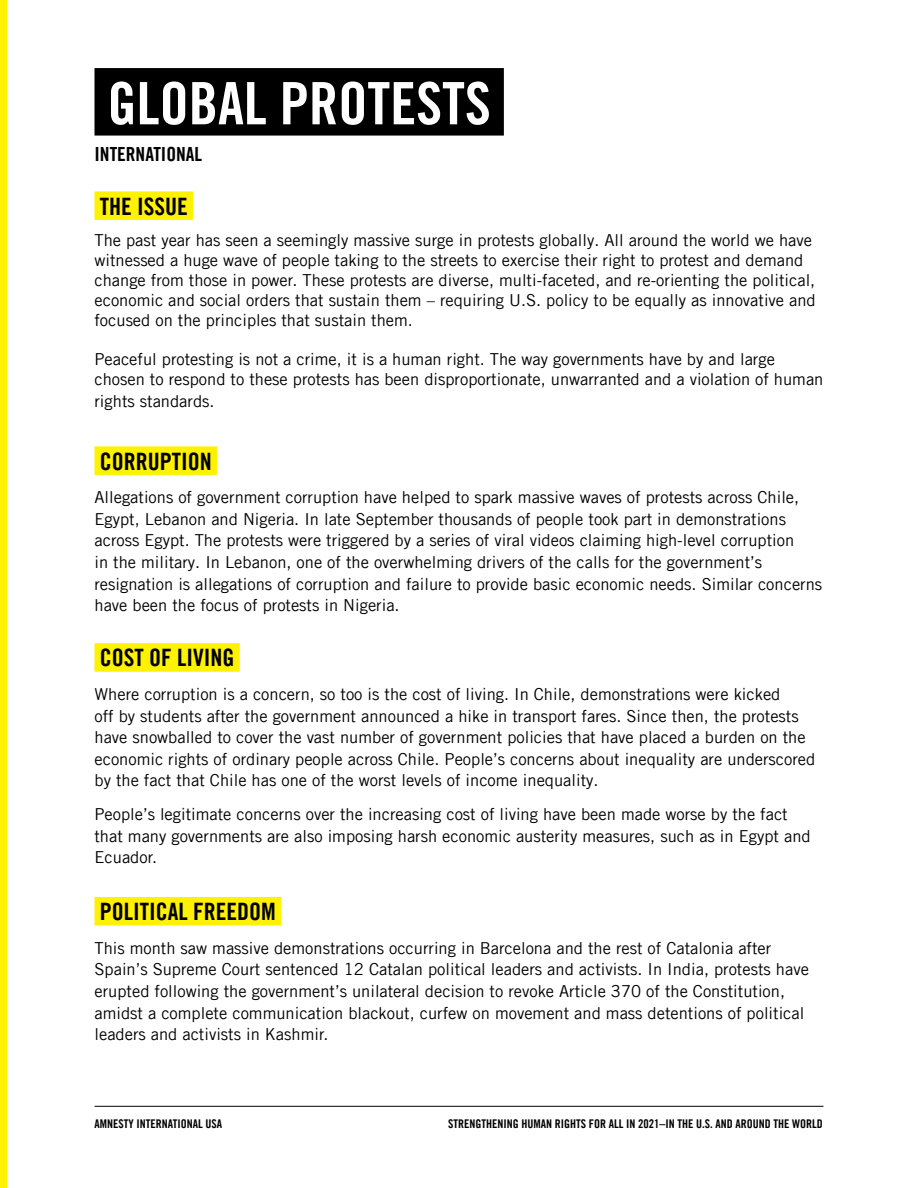
<style>
.page{position:relative;width:918px;height:1188px;background:#fff}
.page>*{position:absolute;margin:0;border:0;box-sizing:border-box;transform-origin:0 0}
.t1{font:58.5px "Amnesty Trade Gothic Bd Cn 20";color:#fff}
.t2{font:24px "Amnesty Trade Gothic Bd Cn 20";color:#000}
.t3{font:19.5px "Amnesty Trade Gothic Bd Cn 20";color:#000}
.t4{font:16.5px/21.6px "Amnesty Trade Gothic";color:#000}
.t5{font:12px "Amnesty Trade Gothic Bd Cn 20";color:#000}
</style>
<div class="page">
<div style="left:0;top:0;width:8px;height:1188px;background:#fff200"></div>
<hr style="left:94px;top:1106px;width:730px;height:1px;background:#000">
<div style="left:94px;top:191px;width:99px;height:29px;background:#fff200"></div>
<div style="left:94px;top:446px;width:123px;height:29px;background:#fff200"></div>
<div style="left:94px;top:643px;width:146px;height:29px;background:#fff200"></div>
<div style="left:94px;top:897px;width:187px;height:29px;background:#fff200"></div>
<div style="left:94px;top:68px;width:410px;height:68px;background:#000"></div>
<h1 class="t1" style="left:107px;top:68px;width:385px">GLOBAL PROTESTS</h1>
<p class="t3" style="left:94px;top:143px;width:109px">INTERNATIONAL</p>
<h2 class="t2" style="left:100px;top:192px;width:89px">THE ISSUE</h2>
<p class="t4" style="left:94px;top:230px;width:723px;line-height:19.8px">The past year has seen a seemingly massive surge in protests globally. All around the world we have witnessed a huge wave of people taking to the streets to exercise their right to protest and demand change from those in power. These protests are diverse, multi-faceted, and re-orienting the political, economic and social orders that sustain them – requiring U.S. policy to be equally as innovative and focused on the principles that sustain them.</p>
<p class="t4" style="left:94px;top:349px;width:731px;line-height:19.8px">Peaceful protesting is not a crime, it is a human right. The way governments have by and large chosen to respond to these protests has been disproportionate, unwarranted and a violation of human</p>
<p class="t4" style="left:94px;top:390px;width:122px">rights standards.</p>
<h2 class="t2" style="left:100px;top:447px;width:114px">CORRUPTION</h2>
<p class="t4" style="left:94px;top:486px;width:729px">Allegations of government corruption have helped to spark massive waves of protests across Chile, Egypt, Lebanon and Nigeria. In late September thousands of people took part in demonstrations across Egypt. The protests were triggered by a series of viral videos claiming high-level corruption<br>in the military. In Lebanon, one of the overwhelming drivers of the calls for the government’s resignation is allegations of corruption and failure to provide basic economic needs. Similar concerns have been the focus of protests in Nigeria.</p>
<h2 class="t2" style="left:100px;top:643px;width:136px">COST OF LIVING</h2>
<p class="t4" style="left:94px;top:683px;width:722px">Where corruption is a concern, so too is the cost of living. In Chile, demonstrations were kicked<br>off by students after the government announced a hike in transport fares. Since then, the protests have snowballed to cover the vast number of government policies that have placed a burden on the economic rights of ordinary people across Chile. People’s concerns about inequality are underscored by the fact that Chile has one of the worst levels of income inequality.</p>
<p class="t4" style="left:94px;top:803px;width:718px">People’s legitimate concerns over the increasing cost of living have been made worse by the fact that many governments are also imposing harsh economic austerity measures, such as in Egypt and<br>Ecuador.</p>
<h2 class="t2" style="left:100px;top:897px;width:177px">POLITICAL FREEDOM</h2>
<p class="t4" style="left:94px;top:937px;width:716px">This month saw massive demonstrations occurring in Barcelona and the rest of Catalonia after Spain’s Supreme Court sentenced 12 Catalan political leaders and activists. In India, protests have erupted following the government’s unilateral decision to revoke Article 370 of the Constitution, amidst a complete communication blackout, curfew on movement and mass detentions of political leaders and activists in Kashmir.</p>
<p class="t5" style="left:94px;top:1117px;width:129px">AMNESTY INTERNATIONAL USA</p>
<p class="t5" style="left:448px;top:1117px;width:376px">STRENGTHENING HUMAN RIGHTS FOR ALL IN 2021–IN THE U.S. AND AROUND THE WORLD</p>
</div>
